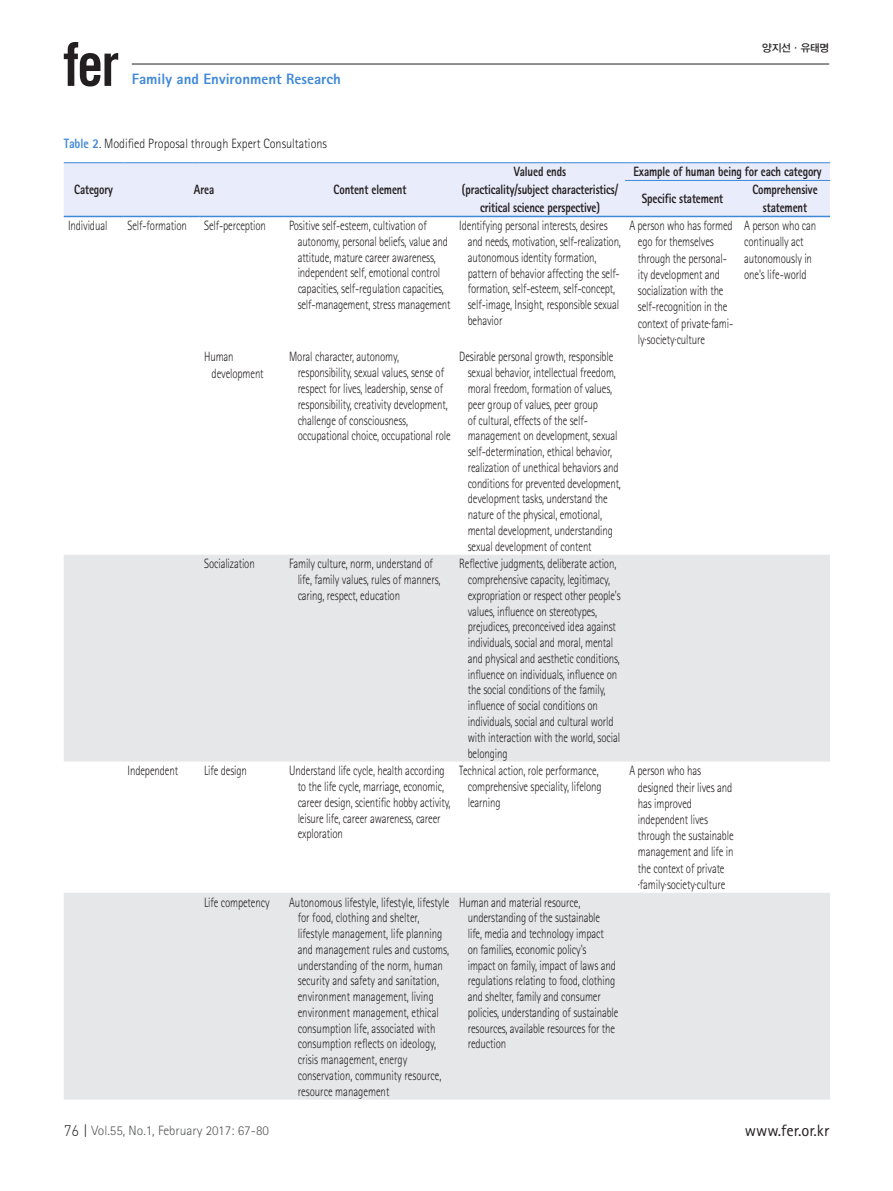
<style>
.page{position:relative;width:893px;height:1191px;background:#fff}
.page>*{position:absolute;margin:0;border:0;box-sizing:border-box;transform-origin:0 0}
.t1{font:16.5px "Rotis Sans Serif Std";color:#231f20}
.t2{font:800 15px "Rotis Sans Serif Std";color:#3f88da}
.t3{font:300 13.5px/15.8px "Rotis Sans Serif Std";letter-spacing:-.01em;color:#231f20;scale:.8 1}
.t4{font:800 13.5px/18px "Rotis Sans Serif Std";letter-spacing:-.01em;color:#231f20;text-align:center;scale:.8 1}
.t5{font:300 13.5px "Rotis Sans Serif Std";letter-spacing:-.01em;color:#231f20;scale:.9 1}
.t6{font:300 13.5px "Rotis Sans Serif Std";color:#57585a}
.t7{font:10.5px "YDIYGO330";letter-spacing:-.025em;color:#231f20}
.s1{font-weight:800;color:#3f88da}
.s2{font-family:"Dinlig";font-weight:400;font-size:15px;color:#231f20}
</style>
<div class="page">
<hr style="left:132px;top:64px;width:697px;height:1px;background:#231f20">
<svg style="left:64px;top:42px;width:54px;height:44px"></svg>
<div style="left:64px;top:163px;width:766px;height:53px;background:#e9ecfa"></div>
<svg style="left:64px;top:555px;width:766px;height:544px;fill:#e6e7e9"></svg>
<hr style="left:64px;top:162px;width:59px;height:1px;background:#3f88da">
<hr style="left:123px;top:162px;width:77px;height:1px;background:#3f88da">
<hr style="left:200px;top:162px;width:85px;height:1px;background:#3f88da">
<hr style="left:285px;top:162px;width:170px;height:1px;background:#3f88da">
<hr style="left:455px;top:162px;width:170px;height:1px;background:#3f88da">
<hr style="left:625px;top:162px;width:115px;height:1px;background:#3f88da">
<hr style="left:740px;top:162px;width:90px;height:1px;background:#3f88da">
<hr style="left:64px;top:216px;width:59px;height:1px;background:#3f88da">
<hr style="left:123px;top:216px;width:77px;height:1px;background:#3f88da">
<hr style="left:200px;top:216px;width:85px;height:1px;background:#3f88da">
<hr style="left:285px;top:216px;width:170px;height:1px;background:#3f88da">
<hr style="left:455px;top:216px;width:170px;height:1px;background:#3f88da">
<hr style="left:625px;top:216px;width:115px;height:1px;background:#3f88da">
<hr style="left:740px;top:216px;width:90px;height:1px;background:#3f88da">
<hr style="left:625px;top:180px;width:115px;height:1px;background:#3f88da">
<hr style="left:740px;top:180px;width:90px;height:1px;background:#3f88da">
<p class="t2" style="left:132px;top:70px;width:211px">Family and Environment Research</p>
<p class="t5" style="left:64px;top:135px;width:294px"><span class="s1">Table 2</span>. Modified Proposal through Expert Consultations</p>
<p class="t4" style="left:74px;top:180px;width:50px">Category</p>
<p class="t4" style="left:194px;top:180px;width:27px">Area</p>
<p class="t4" style="left:333px;top:180px;width:93px">Content element</p>
<p class="t7" style="left:762px;top:42px;width:68px">양지선·유태명</p>
<p class="t4" style="left:462px;top:162px;width:197px">Valued ends<br>(practicality/subject characteristics/ critical science perspective)</p>
<p class="t4" style="left:642px;top:158px;width:227px;line-height:26.8px;text-align:left;text-indent:-8px">Example of human being for each category<br>Specific statement</p>
<p class="t4" style="left:752px;top:180px;width:83px">Comprehensive statement</p>
<p class="t3" style="left:68px;top:218px;width:51px">Individual</p>
<p class="t3" style="left:128px;top:218px;width:76px">Self-formation</p>
<p class="t3" style="left:204px;top:218px;width:79px">Self-perception</p>
<p class="t3" style="left:298px;top:218px;width:193px;text-indent:-8px">Positive self-esteem, cultivation of autonomy, personal beliefs, value and attitude, mature career awareness, independent self, emotional control capacities, self-regulation capacities, self-management, stress management</p>
<p class="t3" style="left:468px;top:218px;width:193px;text-indent:-8px">Identifying personal interests, desires and needs, motivation, self-realization, autonomous identity formation, pattern of behavior affecting the self&shy;formation, self-esteem, self-concept, self-image, Insight, responsible sexual behavior</p>
<p class="t3" style="left:638px;top:218px;width:121px;line-height:16.2px;text-indent:-8px">A person who has formed ego for themselves through the personal&shy;ity development and socialization with the self-recognition in the context of private·fami&shy;ly·society·culture</p>
<p class="t3" style="left:744px;top:218px;width:92px;line-height:16.2px">A person who can continually act autonomously in one's life-world</p>
<p class="t3" style="left:212px;top:349px;width:67px;line-height:16.2px;text-indent:-7px">Human development</p>
<p class="t3" style="left:298px;top:349px;width:193px;text-indent:-8px">Moral character, autonomy, responsibility, sexual values, sense of respect for lives, leadership, sense of responsibility, creativity development, challenge of consciousness, occupational choice, occupational role</p>
<p class="t3" style="left:468px;top:349px;width:193px;text-indent:-8px">Desirable personal growth, responsible sexual behavior, intellectual freedom, moral freedom, formation of values, peer group of values, peer group<br>of cultural, effects of the self&shy;management on development, sexual self-determination, ethical behavior, realization of unethical behaviors and conditions for prevented development, development tasks, understand the nature of the physical, emotional, mental development, understanding sexual development of content</p>
<p class="t3" style="left:204px;top:556px;width:65px">Socialization</p>
<p class="t3" style="left:298px;top:556px;width:180px;text-indent:-8px">Family culture, norm, understand of life, family values, rules of manners, caring, respect, education</p>
<p class="t3" style="left:468px;top:556px;width:193px;text-indent:-8px">Reflective judgments, deliberate action, comprehensive capacity, legitimacy, expropriation or respect other people's values, influence on stereotypes, prejudices, preconceived idea against individuals, social and moral, mental and physical and aesthetic conditions, influence on individuals, influence on the social conditions of the family, influence of social conditions on individuals, social and cultural world with interaction with the world, social belonging</p>
<p class="t3" style="left:128px;top:763px;width:65px">Independent</p>
<p class="t3" style="left:204px;top:763px;width:55px">Life design</p>
<p class="t3" style="left:298px;top:763px;width:193px;text-indent:-8px">Understand life cycle, health according to the life cycle, marriage, economic, career design, scientific hobby activity, leisure life, career awareness, career exploration</p>
<p class="t3" style="left:468px;top:763px;width:169px;text-indent:-8px">Technical action, role performance, comprehensive speciality, lifelong learning</p>
<p class="t3" style="left:638px;top:762px;width:121px;line-height:16.2px;text-indent:-8px">A person who has designed their lives and has improved independent lives through the sustainable management and life in the context of private ·family·society·culture</p>
<p class="t3" style="left:204px;top:894px;width:83px">Life competency</p>
<p class="t3" style="left:298px;top:894px;width:191px;text-indent:-8px">Autonomous lifestyle, lifestyle, lifestyle for food, clothing and shelter, lifestyle management, life planning and management rules and customs, understanding of the norm, human security and safety and sanitation, environment management, living environment management, ethical consumption life, associated with consumption reflects on ideology, crisis management, energy conservation, community resource, resource management</p>
<p class="t3" style="left:468px;top:894px;width:190px;text-indent:-8px">Human and material resource, understanding of the sustainable<br>life, media and technology impact<br>on families, economic policy's<br>impact on family, impact of laws and regulations relating to food, clothing and shelter, family and consumer policies, understanding of sustainable resources, available resources for the reduction</p>
<p class="t6" style="left:64px;top:1123px;width:207px"><span class="s2">76 |</span> Vol.55, No.1, February 2017: 67-80</p>
<p class="t1" style="left:745px;top:1120px;width:86px">www.fer.or.kr</p>
</div>
